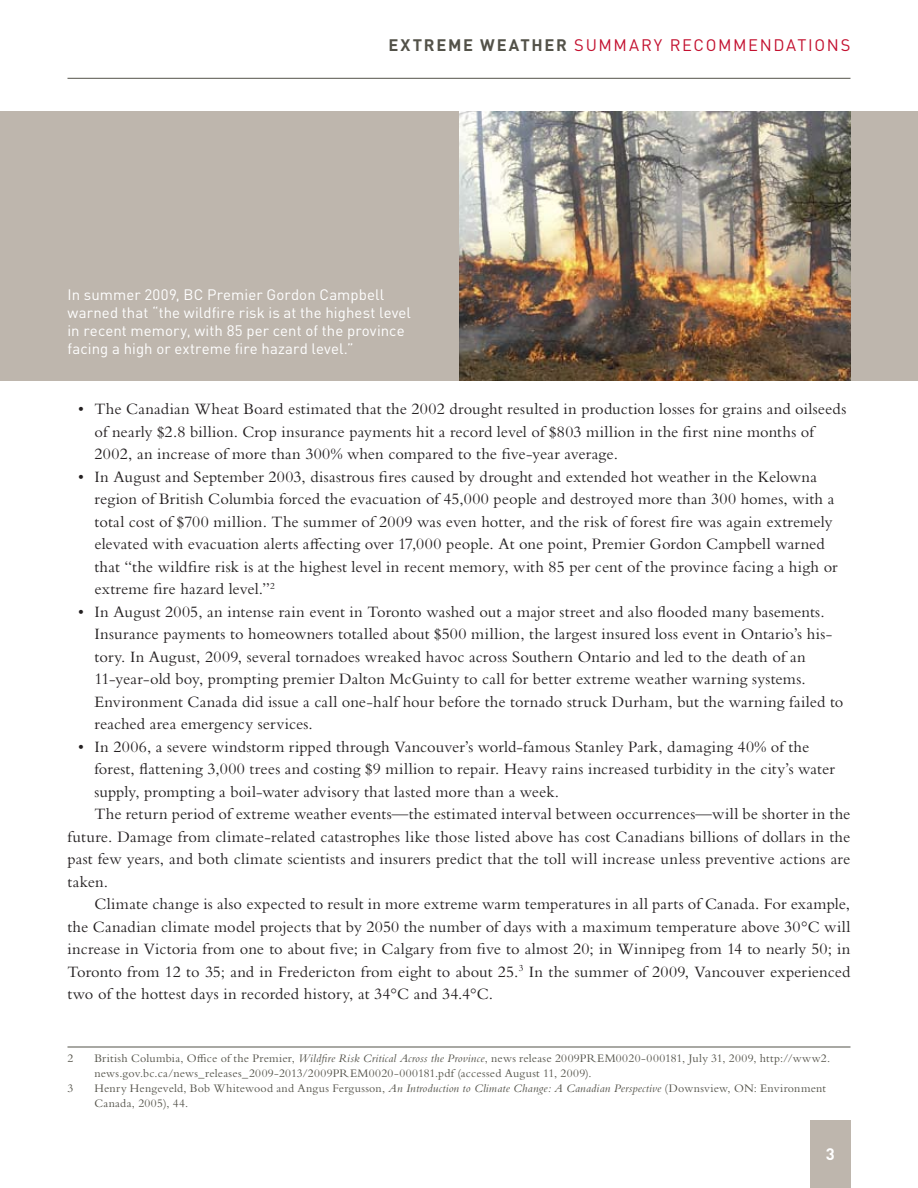
<style>
.page{position:relative;width:918px;height:1188px;background:#fff}
.page>*{position:absolute;margin:0;border:0;box-sizing:border-box;transform-origin:0 0}
.t1{font:16.5px/22.5px "Bembo MT Pro";letter-spacing:.005em;color:#231f20}
.t2{font:16.5px "DIN Pro";letter-spacing:.1em;color:#c3102f}
.t3{font:700 16.5px "DIN Pro";color:#fff}
.t4{font:15px/18px "DIN Pro";letter-spacing:.01em;color:#fff}
.t5{font:12px/15px "Bembo MT Pro";letter-spacing:.02em;color:#535249}
.s1{font-weight:700;color:#535249}
.s2{font-style:italic}
</style>
<div class="page">
<hr style="left:68px;top:78px;width:782px;height:1px;background:#535249">
<div style="left:810px;top:1120px;width:40px;height:68px;background:#beb6ad"></div>
<hr style="left:68px;top:1047px;width:782px;height:1px;background:#535249">
<div style="left:0;top:111px;width:918px;height:270px;background:#beb6ad"></div>
<img style="left:459px;top:111px;width:391px;height:270px">
<p class="t2" style="left:388px;top:34px;width:464px"><span class="s1">EXTREME WEATHER</span> summary recommendations</p>
<p class="t4" style="left:68px;top:285px;width:345px">I n summer 2009, BC Premier Gordon Campbell warned that “the wildfire risk is at the highest level in recent memory, with 85 per cent of the province facing a high or extreme fire hazard level.”</p>
<p class="t1" style="left:95px;top:397px;width:753px;text-indent:-16px">• The Canadian Wheat Board estimated that the 2002 drought resulted in production losses for grains and oilseeds of nearly $2.8 billion. Crop insurance payments hit a record level of $803 million in the first nine months of<br>2002, an increase of more than 300% when compared to the five-year average.</p>
<p class="t1" style="left:95px;top:465px;width:745px;text-indent:-16px">• In August and September 2003, disastrous fires caused by drought and extended hot weather in the Kelowna region of British Columbia forced the evacuation of 45,000 people and destroyed more than 300 homes, with a total cost of $700 million. The summer of 2009 was even hotter, and the risk of forest fire was again extremely elevated with evacuation alerts affecting over 17,000 people. At one point, Premier Gordon Campbell warned that “the wildfire risk is at the highest level in recent memory, with 85 per cent of the province facing a high or extreme fire hazard level.”<sup>2</sup></p>
<p class="t1" style="left:95px;top:600px;width:751px;text-indent:-16px">• In August 2005, an intense rain event in Toronto washed out a major street and also flooded many basements.<br>Insurance payments to homeowners totalled about $500 million, the largest insured loss event in Ontario’s his&shy;tory. In August, 2009, several tornadoes wreaked havoc across Southern Ontario and led to the death of an 11-year-old boy, prompting premier Dalton McGuinty to call for better extreme weather warning systems.<br>Environment Canada did issue a call one-half hour before the tornado struck Durham, but the warning failed to reached area emergency services.</p>
<p class="t1" style="left:78px;top:735px;width:733px">• In 2006, a severe windstorm ripped through Vancouver’s world-famous Stanley Park, damaging 40% of the</p>
<p class="t1" style="left:95px;top:757px;width:742px">forest, flattening 3,000 trees and costing $9 million to repair. Heavy rains increased turbidity in the city’s water</p>
<p class="t1" style="left:95px;top:780px;width:466px">supply, prompting a boil-water advisory that lasted more than a week.</p>
<p class="t1" style="left:95px;top:802px;width:757px">The return period of extreme weather events—the estimated interval between occurrences—will be shorter in the</p>
<p class="t1" style="left:68px;top:825px;width:784px">future. Damage from climate-related catastrophes like those listed above has cost Canadians billions of dollars in the</p>
<p class="t1" style="left:68px;top:847px;width:784px">past few years, and both climate scientists and insurers predict that the toll will increase unless preventive actions are</p>
<p class="t1" style="left:68px;top:870px;width:42px">taken.</p>
<p class="t1" style="left:95px;top:892px;width:757px">Climate change is also expected to result in more extreme warm temperatures in all parts of Canada. For example,</p>
<p class="t1" style="left:68px;top:915px;width:784px">the Canadian climate model projects that by 2050 the number of days with a maximum temperature above 30°C will</p>
<p class="t1" style="left:68px;top:937px;width:784px">increase in Victoria from one to about five; in Calgary from five to almost 20; in Winnipeg from 14 to nearly 50; in</p>
<p class="t1" style="left:68px;top:960px;width:784px">Toronto from 12 to 35; and in Fredericton from eight to about 25.<sup>3</sup> In the summer of 2009, Vancouver experienced</p>
<p class="t1" style="left:68px;top:982px;width:427px">two of the hottest days in recorded history, at 34°C and 34.4°C.</p>
<p class="t5" style="left:68px;top:1051px;width:7px">2</p>
<p class="t5" style="left:94px;top:1051px;width:737px">British Columbia, Office of the Premier, <span class="s2">Wildfire Risk Critical Across the Province</span>, news release 2009PREM0020-000181, July 31, 2009, http://www2. news.gov.bc.ca/news_releases_2009-2013/2009PREM0020-000181.pdf (accessed August 11, 2009).</p>
<p class="t5" style="left:68px;top:1081px;width:7px">3</p>
<p class="t5" style="left:94px;top:1081px;width:733px">Henry Hengeveld, Bob Whitewood and Angus Fergusson, <span class="s2">An Introduction to Climate Change: A Canadian Perspective</span> (Downsview, ON: Environment<br>Canada, 2005), 44.</p>
<p class="t3" style="left:826px;top:1143px;width:10px">3</p>
</div>
